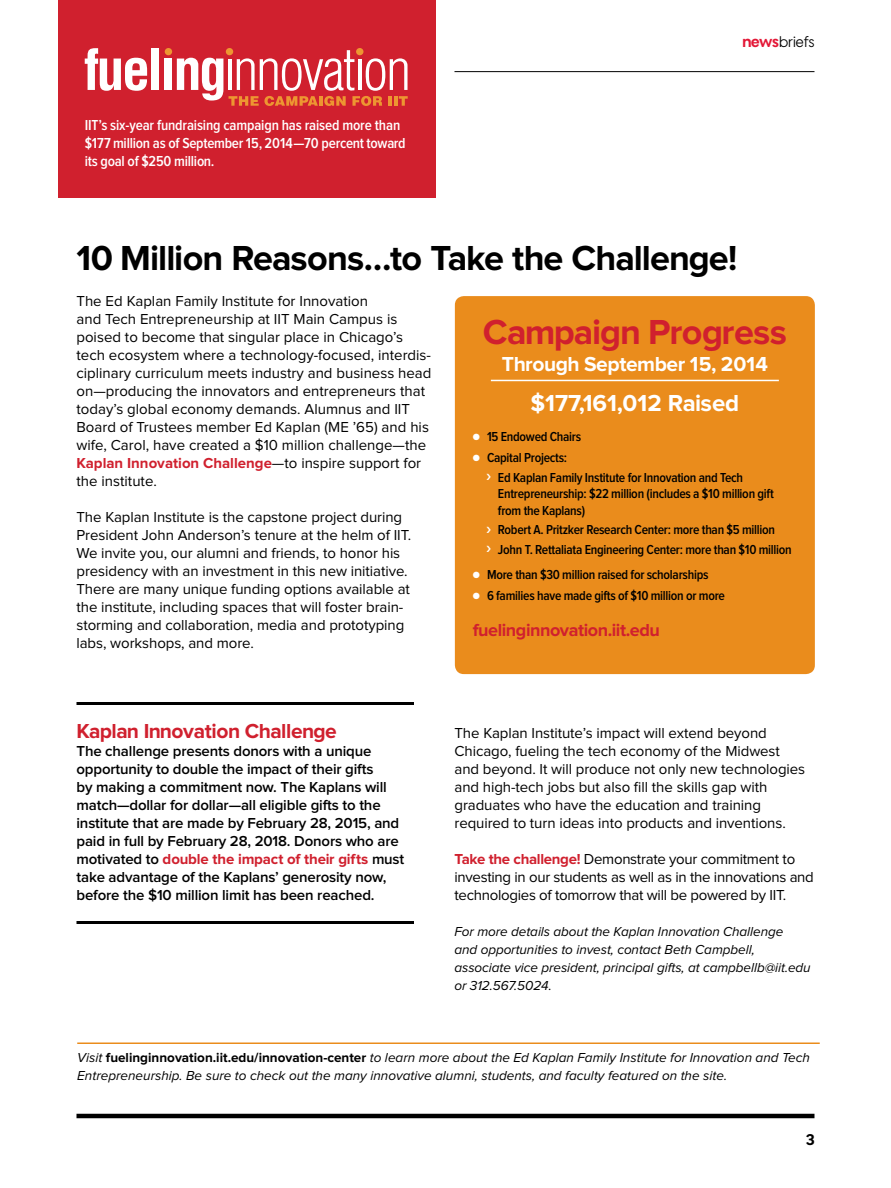
<style>
.page{position:relative;width:891px;height:1188px;background:#fff}
.page>*{position:absolute;margin:0;border:0;box-sizing:border-box;transform-origin:0 0}
.t1{font:700 36px "Proxima Nova";letter-spacing:-.025em;color:#000}
.t2{font:700 36px "Proxima Nova";letter-spacing:-.025em;color:#d0202e}
.t3{font:700 24px "Proxima Nova";color:#fff}
.t4{font:700 21px "Proxima Nova";letter-spacing:-.025em;color:#d0202e}
.t5{font:700 21px "Proxima Nova";letter-spacing:-.02em;color:#fff}
.t6{font:700 18px "Proxima Nova";letter-spacing:-.025em;color:#d0202e}
.t7{font:15px/18px "Proxima Nova";letter-spacing:-.005em;color:#000}
.t8{font:600 15px/18px "Proxima Nova";letter-spacing:-.01em;color:#000}
.t9{font:600 15px/18px "Proxima Nova Cond";letter-spacing:-.01em;color:#fff}
.t10{font:15px "Wes FY";letter-spacing:-.01em;color:#000}
.t11{font:700 15px "Wes FY";color:#000}
.t12{font:italic 13.5px/18px "Proxima Nova";letter-spacing:-.005em;color:#000}
.t13{font:600 13.5px/19.5px "Proxima Nova Cond";letter-spacing:-.02em;color:#000}
.s1{font-weight:700;color:#e31837}
.s2{font-weight:700;color:#d0202e}
.s3{color:#fff}
.s4{font-weight:700;font-style:normal}
</style>
<div class="page">
<div style="left:455px;top:296px;width:360px;height:378px;background:#ea8c1c;border-radius:9px"></div>
<hr style="left:491px;top:380px;width:288px;height:1px;background:#fff">
<hr style="left:454px;top:71px;width:360px;height:1px;background:#000">
<hr style="left:76px;top:1114px;width:738px;height:4px;background:#000">
<div style="left:58px;top:0;width:378px;height:198px;background:#d0202e"></div>
<div style="left:165px;top:48px;width:7px;height:7px;background:#ed9631;border-radius:50%"></div>
<div style="left:226px;top:48px;width:7px;height:7px;background:#ed9631;border-radius:50%"></div>
<svg style="left:85px;top:48px;width:62px;height:43px"></svg>
<div style="left:152px;top:48px;width:7px;height:42px;background:#fff"></div>
<div style="left:165px;top:59px;width:7px;height:31px;background:#fff"></div>
<svg style="left:177px;top:58px;width:46px;height:43px"></svg>
<hr style="left:228px;top:59px;width:3px;height:31px;background:#fff">
<svg style="left:229px;top:50px;width:179px;height:56px"></svg>
<hr style="left:76px;top:702px;width:338px;height:3px;background:#000">
<hr style="left:76px;top:921px;width:338px;height:3px;background:#000">
<hr style="left:77px;top:1042px;width:743px;height:2px;background:#ea8c1c">
<p class="t9" style="left:85px;top:117px;width:322px">IIT’s six-year fundraising campaign has raised more than $177 million as of September 15, 2014—70 percent toward its goal of $250 million.</p>
<p class="t10" style="left:742px;top:32px;width:74px"><span class="s1">news</span>briefs</p>
<h1 class="t1" style="left:76px;top:242px;width:662px">10 Million Reasons…to Take the Challenge!</h1>
<p class="t7" style="left:76px;top:293px;width:357px">The Ed Kaplan Family Institute for Innovation<br>and Tech Entrepreneurship at IIT Main Campus is poised to become that singular place in Chicago’s tech ecosystem where a technology-focused, interdis&shy;ciplinary curriculum meets industry and business head on—producing the innovators and entrepreneurs that today’s global economy demands. Alumnus and IIT Board of Trustees member Ed Kaplan (ME ’65) and his wife, Carol, have created a $10 million challenge—the <span class="s2">Kaplan Innovation Challenge</span>—to inspire support for the institute.</p>
<p class="t7" style="left:76px;top:509px;width:336px">The Kaplan Institute is the capstone project during President John Anderson’s tenure at the helm of IIT.<br>We invite you, our alumni and friends, to honor his presidency with an investment in this new initiative.<br>There are many unique funding options available at the institute, including spaces that will foster brain&shy;storming and collaboration, media and prototyping labs, workshops, and more.</p>
<h1 class="t2" style="left:483px;top:315px;width:306px">Campaign Progress</h1>
<h3 class="t5" style="left:502px;top:354px;width:268px">Through September 15, 2014</h3>
<h2 class="t3" style="left:530px;top:392px;width:210px">$177,161,012 Raised</h2>
<p class="t13" style="left:473px;top:428px;width:110px"><span class="s3">●</span> 15 Endowed Chairs</p>
<p class="t13" style="left:498px;top:449px;width:247px;text-indent:-25px"><span class="s3">●</span> Capital Projects:<br>Ed Kaplan Family Institute for Innovation and Tech</p>
<p class="t13" style="left:498px;top:486px;width:277px;line-height:16.5px">Entrepreneurship: $22 million (includes a $10 million gift from the Kaplans)</p>
<p class="t13" style="left:498px;top:521px;width:295px">Robert A. Pritzker Research Center: more than $5 million<br>John T. Rettaliata Engineering Center: more than $10 million</p>
<p class="t13" style="left:473px;top:566px;width:237px"><span class="s3">●</span> More than $30 million raised for scholarships</p>
<p class="t13" style="left:473px;top:587px;width:254px"><span class="s3">●</span> 6 families have made gifts of $10 million or more</p>
<p class="t6" style="left:473px;top:622px;width:188px">fuelinginnovation.iit.edu</p>
<h3 class="t4" style="left:76px;top:721px;width:262px">Kaplan Innovation Challenge</h3>
<p class="t8" style="left:76px;top:743px;width:329px">The challenge presents donors with a unique opportunity to double the impact of their gifts<br>by making a commitment now. The Kaplans will match—dollar for dollar—all eligible gifts to the institute that are made by February 28, 2015, and paid in full by February 28, 2018. Donors who are motivated to <span class="s2">double the impact of their gifts</span> must take advantage of the Kaplans’ generosity now, before the $10 million limit has been reached.</p>
<p class="t7" style="left:454px;top:725px;width:352px">The Kaplan Institute’s impact will extend beyond Chicago, fueling the tech economy of the Midwest and beyond. It will produce not only new technologies and high-tech jobs but also fill the skills gap with graduates who have the education and training required to turn ideas into products and inventions.</p>
<p class="t7" style="left:454px;top:851px;width:361px"><span class="s2">Take the challenge!</span> Demonstrate your commitment to investing in our students as well as in the innovations and technologies of tomorrow that will be powered by IIT.</p>
<p class="t12" style="left:454px;top:923px;width:358px">For more details about the Kaplan Innovation Challenge<br>and opportunities to invest, contact Beth Campbell, associate vice president, principal gifts, at campbellb@iit.edu or 312.567.5024.</p>
<p class="t12" style="left:77px;top:1049px;width:734px">Visit <span class="s4">fuelinginnovation.iit.edu/innovation-center</span> to learn more about the Ed Kaplan Family Institute for Innovation and Tech<br>Entrepreneurship. Be sure to check out the many innovative alumni, students, and faculty featured on the site.</p>
<p class="t11" style="left:806px;top:1130px;width:10px">3</p>
</div>
